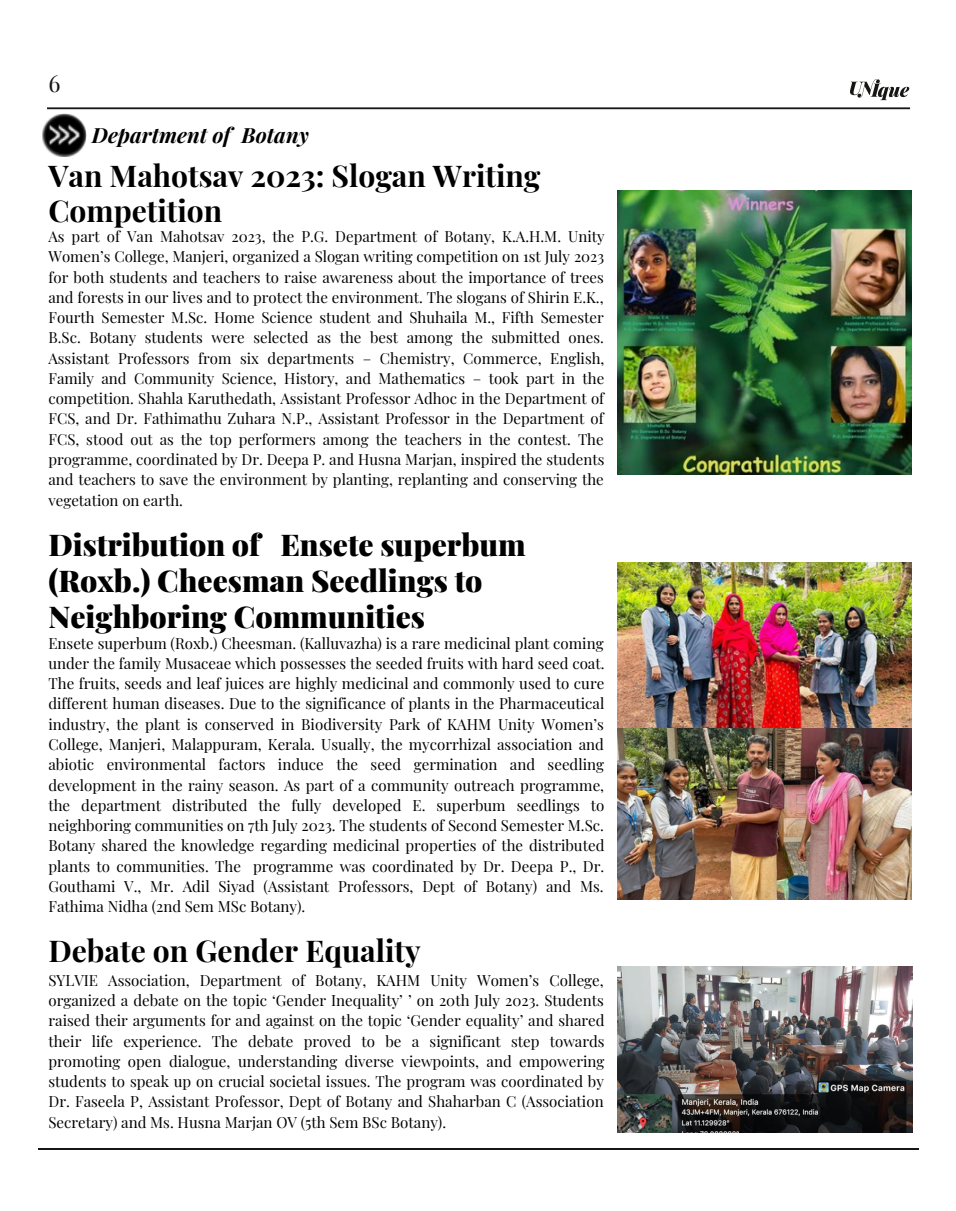
<style>
.page{position:relative;width:956px;height:1211px;background:#fff}
.page>*{position:absolute;margin:0;border:0;box-sizing:border-box;transform-origin:0 0}
.t1{font:900 30px/36px "Playfair Display";color:#000}
.t2{font:700 30px/35px "Playfair Display";color:#000}
.t3{font:23.4px "Playfair Display";color:#171615}
.t4{font:italic 700 21px "Playfair Display";color:#000}
.t5{font:15px/20.2px "Playfair Display";color:#000;text-align:justify}
</style>
<div class="page">
<hr style="left:47px;top:107px;width:862px;height:2px;background:#171615">
<svg style="left:850px;top:79px;width:58px;height:21px"></svg>
<hr style="left:38px;top:1147px;width:880px;height:2px;background:#171615">
<img style="left:43px;top:113px;width:43px;height:44px">
<img style="left:49px;top:123px;width:31px;height:23px">
<img style="left:617px;top:191px;width:294px;height:284px">
<img style="left:617px;top:562px;width:294px;height:337px">
<img style="left:617px;top:966px;width:295px;height:166px">
<p class="t3" style="left:48px;top:66px;width:14px">6</p>
<p class="t4" style="left:92px;top:121px;width:218px">Department of Botany</p>
<p class="t2" style="left:48px;top:157px;width:493px">Van Mahotsav 2023: Slogan Writing<br>Competition</p>
<p class="t5" style="left:48px;top:226px;width:557px">As part of Van Mahotsav 2023, the P.G. Department of Botany, K.A.H.M. Unity Women’s College, Manjeri, organized a Slogan writing competition on 1st July 2023 for both students and teachers to raise awareness about the importance of trees and forests in our lives and to protect the environment. The slogans of Shirin E.K., Fourth Semester M.Sc. Home Science student and Shuhaila M., Fifth Semester B.Sc. Botany students were selected as the best among the submitted ones.<br>Assistant Professors from six departments – Chemistry, Commerce, English, Family and Community Science, History, and Mathematics – took part in the competition. Shahla Karuthedath, Assistant Professor Adhoc in the Department of FCS, and Dr. Fathimathu Zuhara N.P., Assistant Professor in the Department of FCS, stood out as the top performers among the teachers in the contest. The programme, coordinated by Dr. Deepa P. and Husna Marjan, inspired the students and teachers to save the environment by planting, replanting and conserving the vegetation on earth.</p>
<p class="t1" style="left:48px;top:526px;width:478px">Distribution of Ensete superbum (Roxb.) Cheesman Seedlings to<br>Neighboring Communities</p>
<p class="t5" style="left:48px;top:632px;width:557px">Ensete superbum (Roxb.) Cheesman. (Kalluvazha) is a rare medicinal plant coming under the family Musaceae which possesses the seeded fruits with hard seed coat.<br>The fruits, seeds and leaf juices are highly medicinal and commonly used to cure different human diseases. Due to the significance of plants in the Pharmaceutical industry, the plant is conserved in Biodiversity Park of KAHM Unity Women’s College, Manjeri, Malappuram, Kerala. Usually, the mycorrhizal association and abiotic environmental factors induce the seed germination and seedling development in the rainy season. As part of a community outreach programme, the department distributed the fully developed E. superbum seedlings to neighboring communities on 7th July 2023. The students of Second Semester M.Sc.<br>Botany shared the knowledge regarding medicinal properties of the distributed plants to communities. The programme was coordinated by Dr. Deepa P., Dr.<br>Gouthami V., Mr. Adil Siyad (Assistant Professors, Dept of Botany) and Ms.<br>Fathima Nidha (2nd Sem MSc Botany).</p>
<p class="t2" style="left:48px;top:932px;width:374px">Debate on Gender Equality</p>
<p class="t5" style="left:48px;top:969px;width:557px">SYLVIE Association, Department of Botany, KAHM Unity Women’s College, organized a debate on the topic ‘Gender Inequality’ ’ on 20th July 2023. Students raised their arguments for and against on the topic ‘Gender equality’ and shared their life experience. The debate proved to be a significant step towards promoting open dialogue, understanding diverse viewpoints, and empowering students to speak up on crucial societal issues. The program was coordinated by Dr. Faseela P, Assistant Professor, Dept of Botany and Shaharban C (Association Secretary) and Ms. Husna Marjan OV (5th Sem BSc Botany).</p>
</div>
